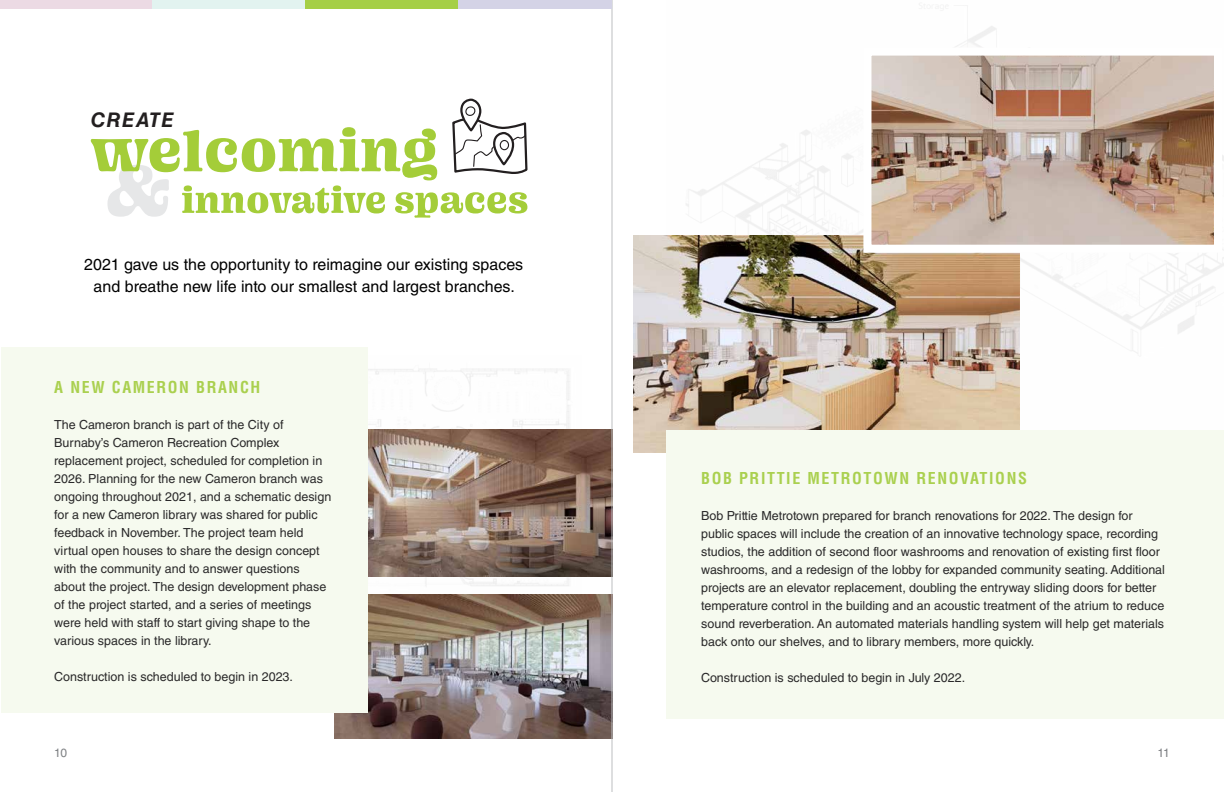
<style>
.page{position:relative;width:1224px;height:792px;background:#fff}
.page>*{position:absolute;margin:0;border:0;box-sizing:border-box;transform-origin:0 0}
.t1{font:italic 700 20.2px "Helvetica LT Std";letter-spacing:.06em;color:#231f20}
.t2{font:16px/22px "Helvetica LT Std";color:#000;text-align:center}
.t3{font:700 condensed 16px "Helvetica LT Std";letter-spacing:.1em;color:#aad04f}
.t4{font:12.5px/18px "Helvetica LT Std";color:#292829}
.t5{font:12px "Helvetica LT Std";color:#808285}
</style>
<div class="page">
<img style="left:367px;top:356px;width:214px;height:239px">
<img style="left:367px;top:430px;width:245px;height:147px">
<img style="left:334px;top:595px;width:278px;height:143px">
<img style="left:634px;top:235px;width:386px;height:218px">
<div style="left:666px;top:431px;width:558px;height:288px;background:#f6faef"></div>
<div style="left:1px;top:348px;width:366px;height:365px;background:#f6faef"></div>
<svg style="left:91px;top:98px;width:437px;height:120px"></svg>
<img style="left:872px;top:57px;width:341px;height:187px">
<div style="left:863px;top:48px;width:359px;height:205px;border:8px solid #fff"></div>
<hr style="left:612px;top:0;width:1px;height:792px;background:#bcbec0">
<div style="left:0;top:0;width:153px;height:8px;background:#ecdae4"></div>
<div style="left:153px;top:0;width:153px;height:8px;background:#e2f3f0"></div>
<div style="left:306px;top:0;width:153px;height:8px;background:#a5cf46"></div>
<div style="left:459px;top:0;width:153px;height:8px;background:#d4d3e6"></div>
<h1 class="t1" style="left:91px;top:108px;width:85px">CREATE</h1>
<p class="t2" style="left:84px;top:253px;width:441px">2021 gave us the opportunity to reimagine our existing spaces and breathe new life into our smallest and largest branches.</p>
<h1 class="t1" style="left:107px;top:255px;width:132px">INVIGORATE</h1>
<p class="t3" style="left:54px;top:377px;width:207px">A NEW CAMERON BRANCH</p>
<p class="t4" style="left:54px;top:416px;width:278px">The Cameron branch is part of the City of Burnaby’s Cameron Recreation Complex replacement project, scheduled for completion in 2026. Planning for the new Cameron branch was ongoing throughout 2021, and a schematic design for a new Cameron library was shared for public feedback in November. The project team held virtual open houses to share the design concept with the community and to answer questions about the project. The design development phase of the project started, and a series of meetings were held with staff to start giving shape to the various spaces in the library.</p>
<p class="t4" style="left:54px;top:668px;width:240px">Construction is scheduled to begin in 2023.</p>
<p class="t3" style="left:701px;top:468px;width:327px">BOB PRITTIE METROTOWN RENOVATIONS</p>
<p class="t4" style="left:701px;top:506px;width:465px">Bob Prittie Metrotown prepared for branch renovations for 2022. The design for public spaces will include the creation of an innovative technology space, recording studios, the addition of second floor washrooms and renovation of existing first floor washrooms, and a redesign of the lobby for expanded community seating. Additional projects are an elevator replacement, doubling the entryway sliding doors for better temperature control in the building and an acoustic treatment of the atrium to reduce sound reverberation. An automated materials handling system will help get materials back onto our shelves, and to library members, more quickly.</p>
<p class="t4" style="left:701px;top:668px;width:265px">Construction is scheduled to begin in July 2022.</p>
<p class="t5" style="left:54px;top:746px;width:15px">10</p>
<p class="t5" style="left:1158px;top:746px;width:14px">11</p>
</div>
